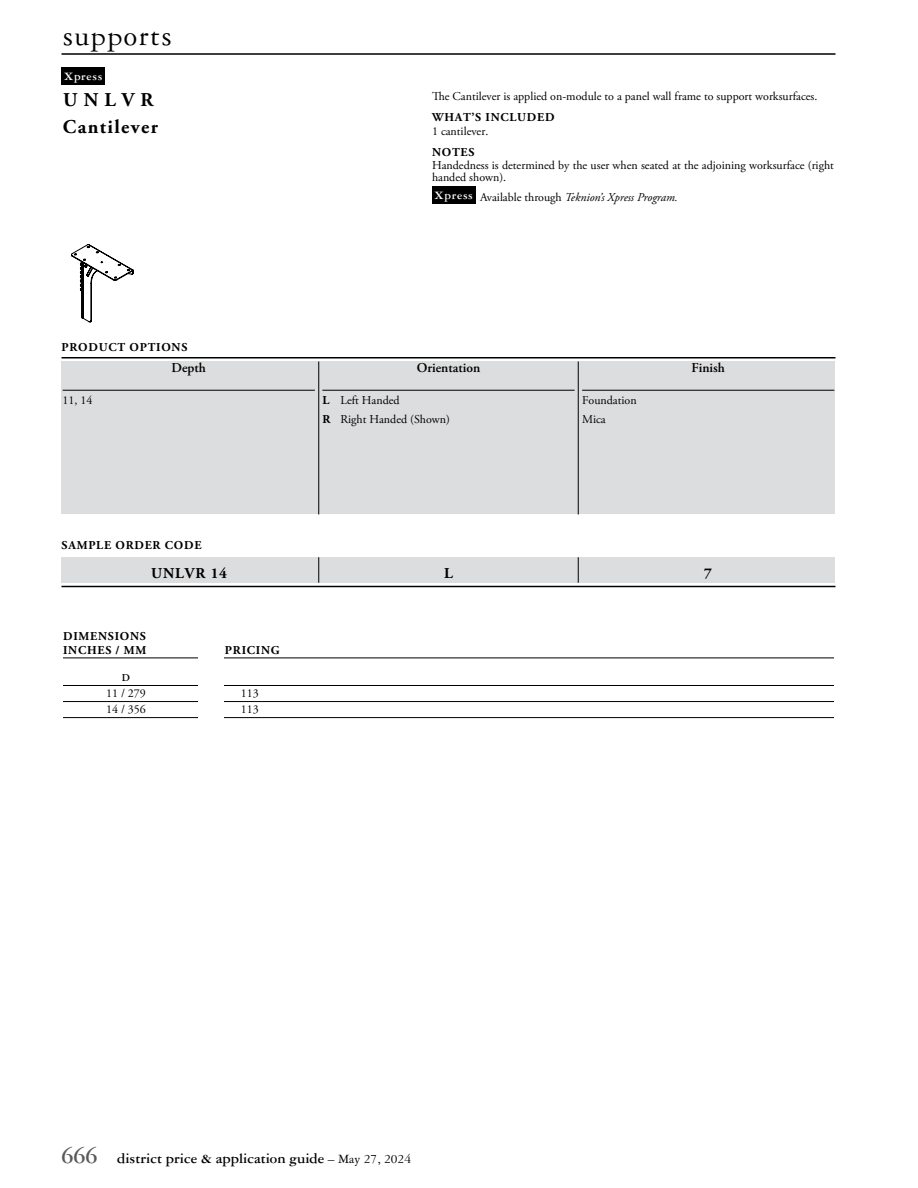
<style>
.page{position:relative;width:918px;height:1188px;background:#fff}
.page>*{position:absolute;margin:0;border:0;box-sizing:border-box;transform-origin:0 0}
.t1{font:30px "Garamond Three";letter-spacing:.05em;color:#000}
.t2{font:700 19.5px/27px "Adobe Garamond Pro";letter-spacing:.07em;color:#000}
.t3{font:700 15px "Garamond Three";color:#000}
.t4{font:700 15px "Adobe Garamond Pro";letter-spacing:.065em;color:#000}
.t5{font:600 13.5px "Adobe Garamond Pro";color:#000}
.t6{font:12px/19.5px "Adobe Garamond Pro";color:#000}
.t7{font:700 12px/13.5px "Adobe Garamond Pro";letter-spacing:.065em;color:#000}
.t8{font:italic 12px "Adobe Garamond Pro";color:#000}
.t9{font:700 12px "Garamond Three";letter-spacing:.05em;color:#fff}
.t10{font:600 10.5px "Adobe Garamond Pro";color:#000}
.s1{font-style:normal}
.s2{font-weight:700}
.s3{font-size:24px;color:#58595b}
.s4{font-weight:400;font-size:13.5px}
</style>
<div class="page">
<hr style="left:62px;top:53px;width:774px;height:2px;background:#000">
<div style="left:432px;top:186px;width:44px;height:18px;background:#000"></div>
<div style="left:62px;top:362px;width:774px;height:152px;background:#dcddde"></div>
<hr style="left:63px;top:390px;width:252px;height:1px;background:#000">
<hr style="left:322px;top:390px;width:253px;height:1px;background:#000">
<hr style="left:582px;top:390px;width:252px;height:1px;background:#000">
<hr style="left:62px;top:357px;width:774px;height:1px;background:#000">
<hr style="left:318px;top:362px;width:1px;height:152px;background:#000">
<hr style="left:578px;top:361px;width:1px;height:153px;background:#000">
<hr style="left:62px;top:586px;width:774px;height:1px;background:#000">
<div style="left:62px;top:557px;width:774px;height:26px;background:#dcddde"></div>
<svg style="left:318px;top:557px;width:1px;height:26px"></svg>
<svg style="left:578px;top:557px;width:1px;height:26px"></svg>
<hr style="left:63px;top:658px;width:771px;height:1px;background:#000">
<hr style="left:63px;top:685px;width:771px;height:1px;background:#000">
<hr style="left:63px;top:701px;width:771px;height:1px;background:#000">
<hr style="left:63px;top:717px;width:771px;height:1px;background:#000">
<div style="left:198px;top:630px;width:26px;height:424px;background:#fff"></div>
<svg style="left:71px;top:244px;width:62px;height:78px"></svg>
<div style="left:62px;top:68px;width:43px;height:17px;background:#000"></div>
<h1 class="t1" style="left:63px;top:20px;width:110px">supports</h1>
<p class="t9" style="left:64px;top:70px;width:40px">Xpress</p>
<h2 class="t2" style="left:63px;top:86px;width:96px">UNLVR<br>Cantilever</h2>
<p class="t6" style="left:432px;top:87px;width:387px">The Cantilever is applied on-module to a panel wall frame to support worksurfaces.</p>
<p class="t7" style="left:432px;top:111px;width:124px">WHAT’S INCLUDED</p>
<p class="t6" style="left:432px;top:122px;width:58px">1 cantilever.</p>
<p class="t7" style="left:432px;top:145px;width:44px">NOTES</p>
<p class="t6" style="left:432px;top:160px;width:403px;line-height:12px">Handedness is determined by the user when seated at the adjoining worksurface (right handed shown).</p>
<p class="t8" style="left:435px;top:190px;width:245px"><sup>Xpress</sup> <span class="s1">Available through</span> Teknion’s Xpress Program.</p>
<p class="t7" style="left:62px;top:340px;width:127px">PRODUCT OPTIONS</p>
<p class="t6" style="left:63px;top:391px;width:31px">11, 14</p>
<p class="t5" style="left:172px;top:360px;width:36px">Depth</p>
<p class="t5" style="left:417px;top:360px;width:65px">Orientation</p>
<p class="t6" style="left:322px;top:391px;width:129px"><span class="s2">L</span> Left Handed<br><span class="s2">R</span> Right Handed (Shown)</p>
<p class="t6" style="left:582px;top:391px;width:56px">Foundation<br>Mica</p>
<p class="t5" style="left:692px;top:360px;width:35px">Finish</p>
<p class="t7" style="left:62px;top:538px;width:141px">SAMPLE ORDER CODE</p>
<p class="t4" style="left:151px;top:564px;width:78px">UNLVR 14</p>
<p class="t4" style="left:444px;top:564px;width:10px">L</p>
<p class="t4" style="left:704px;top:564px;width:9px">7</p>
<p class="t7" style="left:63px;top:630px;width:85px">DIMENSIONS<br>INCHES / MM</p>
<p class="t7" style="left:225px;top:643px;width:56px">PRICING</p>
<p class="t10" style="left:122px;top:672px;width:10px">D</p>
<p class="t6" style="left:106px;top:684px;width:41px">11 / 279</p>
<p class="t6" style="left:241px;top:684px;width:19px">113</p>
<p class="t6" style="left:106px;top:700px;width:41px">14 / 356</p>
<p class="t6" style="left:241px;top:700px;width:19px">113</p>
<p class="t3" style="left:62px;top:1150px;width:351px"><span class="s3">666</span> district price &amp; application guide <span class="s4">– May 27, 2024</span></p>
</div>
